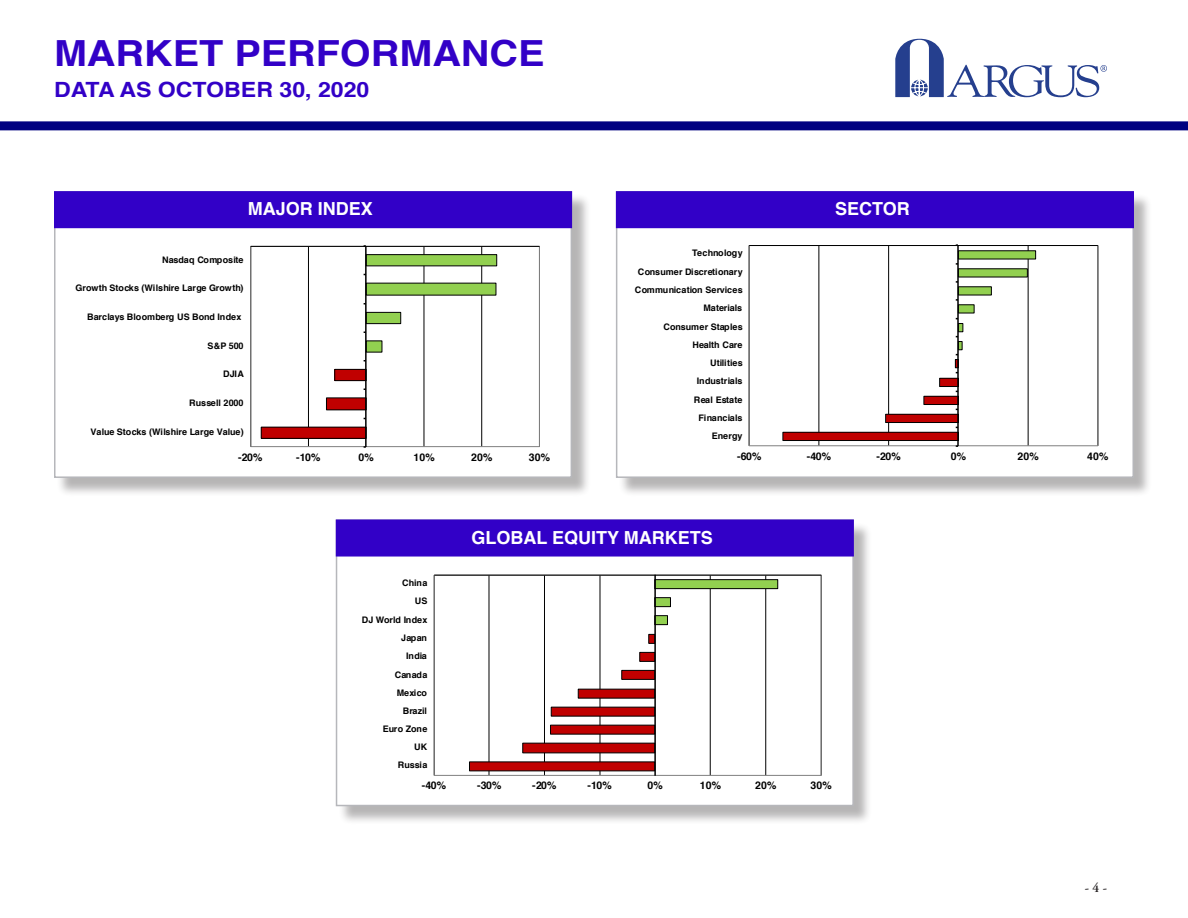
<style>
.page{position:relative;width:1188px;height:918px;background:#fff}
.page>*{position:absolute;margin:0;border:0;box-sizing:border-box;transform-origin:0 0}
.ConCall_Page_Head{font:700 36px "Helvetica";color:#3200c7;scale:1.1 1}
.ConCall_Page_Head-2{font:700 21px "Helvetica";color:#3200c7;scale:1.1 1}
.t1{font:700 18px "Helvetica";color:#fff}
.t2{font:600 13.5px "Adobe Garamond Pro";color:#231f20}
.t3{font:700 10.5px "Helvetica";letter-spacing:-.055em;color:#000}
.t4{font:700 9px/18.1px "Helvetica";color:#000;text-align:right}
.t5{font:700 9px "Helvetica";letter-spacing:.025em;color:#000}
</style>
<div class="page">
<div style="left:0;top:121px;width:1188px;height:9px;background:#000080"></div>
<svg style="left:895px;top:39px;width:212px;height:58px"></svg>
<div style="left:56px;top:193px;width:535px;height:304px;background:#231f20;opacity:.33"></div>
<div style="left:54px;top:191px;width:518px;height:287px;background:#fff;border:2px solid #b6b7bb"></div>
<div style="left:618px;top:193px;width:535px;height:304px;background:#231f20;opacity:.33"></div>
<div style="left:616px;top:191px;width:518px;height:287px;background:#fff;border:2px solid #b6b7bb"></div>
<div style="left:54px;top:191px;width:518px;height:37px;background:#3200c7;border:2px solid #3200c7"></div>
<div style="left:616px;top:191px;width:518px;height:37px;background:#3200c7;border:2px solid #3200c7"></div>
<div style="left:338px;top:522px;width:535px;height:303px;background:#231f20;opacity:.33"></div>
<div style="left:336px;top:519px;width:518px;height:287px;background:#fff;border:2px solid #b6b7bb"></div>
<div style="left:336px;top:519px;width:518px;height:38px;background:#3200c7;border:2px solid #3200c7"></div>
<hr style="left:308px;top:246px;width:1px;height:201px;background:#000">
<hr style="left:424px;top:246px;width:1px;height:201px;background:#000">
<hr style="left:481px;top:246px;width:1px;height:201px;background:#000">
<div style="left:250px;top:246px;width:290px;height:201px;border:1px solid #808080"></div>
<div style="left:335px;top:369px;width:31px;height:12px;background:#c00000"></div>
<div style="left:334px;top:369px;width:33px;height:12px;border:1px solid #000"></div>
<div style="left:326px;top:398px;width:40px;height:12px;background:#c00000"></div>
<div style="left:261px;top:427px;width:105px;height:11px;background:#c00000"></div>
<div style="left:261px;top:427px;width:106px;height:12px;border:1px solid #000"></div>
<hr style="left:251px;top:246px;width:288px;height:1px;background:#000">
<hr style="left:365px;top:246px;width:2px;height:201px;background:#000">
<svg style="left:364px;top:254px;width:133px;height:99px"></svg>
<hr style="left:819px;top:246px;width:1px;height:200px;background:#000">
<hr style="left:888px;top:246px;width:1px;height:200px;background:#000">
<hr style="left:1028px;top:246px;width:1px;height:200px;background:#000">
<hr style="left:1098px;top:246px;width:1px;height:200px;background:#000">
<div style="left:749px;top:245px;width:349px;height:201px;border:1px solid #808080"></div>
<div style="left:940px;top:378px;width:18px;height:9px;background:#c00000"></div>
<div style="left:939px;top:378px;width:20px;height:9px;border:1px solid #000"></div>
<div style="left:924px;top:396px;width:34px;height:9px;background:#c00000"></div>
<div style="left:924px;top:396px;width:35px;height:9px;border:1px solid #000"></div>
<div style="left:886px;top:414px;width:72px;height:9px;background:#c00000"></div>
<div style="left:885px;top:414px;width:74px;height:9px;border:1px solid #000"></div>
<div style="left:783px;top:432px;width:175px;height:9px;background:#c00000"></div>
<div style="left:783px;top:432px;width:176px;height:9px;border:1px solid #000"></div>
<hr style="left:749px;top:245px;width:349px;height:1px;background:#000">
<hr style="left:957px;top:245px;width:2px;height:201px;background:#000">
<svg style="left:955px;top:244px;width:81px;height:129px"></svg>
<hr style="left:489px;top:575px;width:1px;height:200px;background:#000">
<hr style="left:544px;top:575px;width:1px;height:200px;background:#000">
<hr style="left:600px;top:575px;width:1px;height:200px;background:#000">
<hr style="left:710px;top:575px;width:1px;height:200px;background:#000">
<hr style="left:765px;top:575px;width:1px;height:200px;background:#000">
<div style="left:434px;top:575px;width:388px;height:201px;border:1px solid #808080"></div>
<div style="left:655px;top:580px;width:123px;height:9px;background:#92d050"></div>
<div style="left:654px;top:579px;width:124px;height:10px;border:1px solid #000"></div>
<div style="left:655px;top:598px;width:15px;height:9px;background:#92d050"></div>
<div style="left:654px;top:597px;width:17px;height:10px;border:1px solid #000"></div>
<div style="left:655px;top:616px;width:12px;height:9px;background:#92d050"></div>
<div style="left:654px;top:615px;width:14px;height:10px;border:1px solid #000"></div>
<svg style="left:469px;top:634px;width:185px;height:138px"></svg>
<hr style="left:434px;top:575px;width:387px;height:1px;background:#000">
<hr style="left:654px;top:575px;width:2px;height:201px;background:#000">
<p class="ConCall_Page_Head" style="left:54px;top:24px;width:447px">MARKET PERFORMANCE</p>
<p class="ConCall_Page_Head-2" style="left:54px;top:73px;width:288px">DATA AS OCTOBER 30, 2020</p>
<p class="t1" style="left:248px;top:195px;width:127px">MAJOR INDEX</p>
<p class="t1" style="left:835px;top:195px;width:76px">SECTOR</p>
<p class="t4" style="left:162px;top:250px;width:83px">Nasdaq Composite</p>
<p class="t4" style="left:76px;top:279px;width:169px">Growth Stocks (Wilshire Large Growth)</p>
<p class="t5" style="left:87px;top:310px;width:156px">Barclays Bloomberg US Bond Index</p>
<p class="t4" style="left:208px;top:337px;width:37px">S&amp;P 500</p>
<p class="t4" style="left:223px;top:365px;width:22px">DJIA</p>
<p class="t5" style="left:189px;top:395px;width:56px">Russell 2000</p>
<p class="t4" style="left:91px;top:423px;width:155px">Value Stocks (Wilshire Large Value)</p>
<p class="t3" style="left:238px;top:448px;width:26px">-20%</p>
<p class="t3" style="left:296px;top:448px;width:26px">-10%</p>
<p class="t3" style="left:358px;top:448px;width:17px">0%</p>
<p class="t3" style="left:413px;top:448px;width:23px">10%</p>
<p class="t3" style="left:471px;top:448px;width:23px">20%</p>
<p class="t3" style="left:529px;top:448px;width:23px">30%</p>
<p class="t4" style="left:635px;top:244px;width:109px">Technology<br>Consumer Discretionary<br>Communication Services<br>Materials<br>Consumer Staples<br>Health Care<br>Utilities<br>Industrials<br>Real Estate<br>Financials<br>Energy</p>
<p class="t3" style="left:737px;top:447px;width:26px">-60%</p>
<p class="t3" style="left:807px;top:447px;width:26px">-40%</p>
<p class="t3" style="left:876px;top:447px;width:26px">-20%</p>
<p class="t3" style="left:951px;top:447px;width:17px">0%</p>
<p class="t3" style="left:1018px;top:447px;width:23px">20%</p>
<p class="t3" style="left:1087px;top:447px;width:23px">40%</p>
<p class="t4" style="left:362px;top:574px;width:67px">China<br>US<br>DJ World Index<br>Japan<br>India<br>Canada<br>Mexico<br>Brazil<br>Euro Zone<br>UK<br>Russia</p>
<p class="t1" style="left:472px;top:523px;width:243px">GLOBAL EQUITY MARKETS</p>
<p class="t3" style="left:422px;top:777px;width:26px">-40%</p>
<p class="t3" style="left:477px;top:777px;width:26px">-30%</p>
<p class="t3" style="left:532px;top:777px;width:26px">-20%</p>
<p class="t3" style="left:588px;top:777px;width:26px">-10%</p>
<p class="t3" style="left:648px;top:777px;width:17px">0%</p>
<p class="t3" style="left:700px;top:777px;width:23px">10%</p>
<p class="t3" style="left:755px;top:777px;width:23px">20%</p>
<p class="t3" style="left:810px;top:777px;width:23px">30%</p>
<h3 class="t2" style="left:1085px;top:880px;width:24px">- 4 -</h3>
</div>
